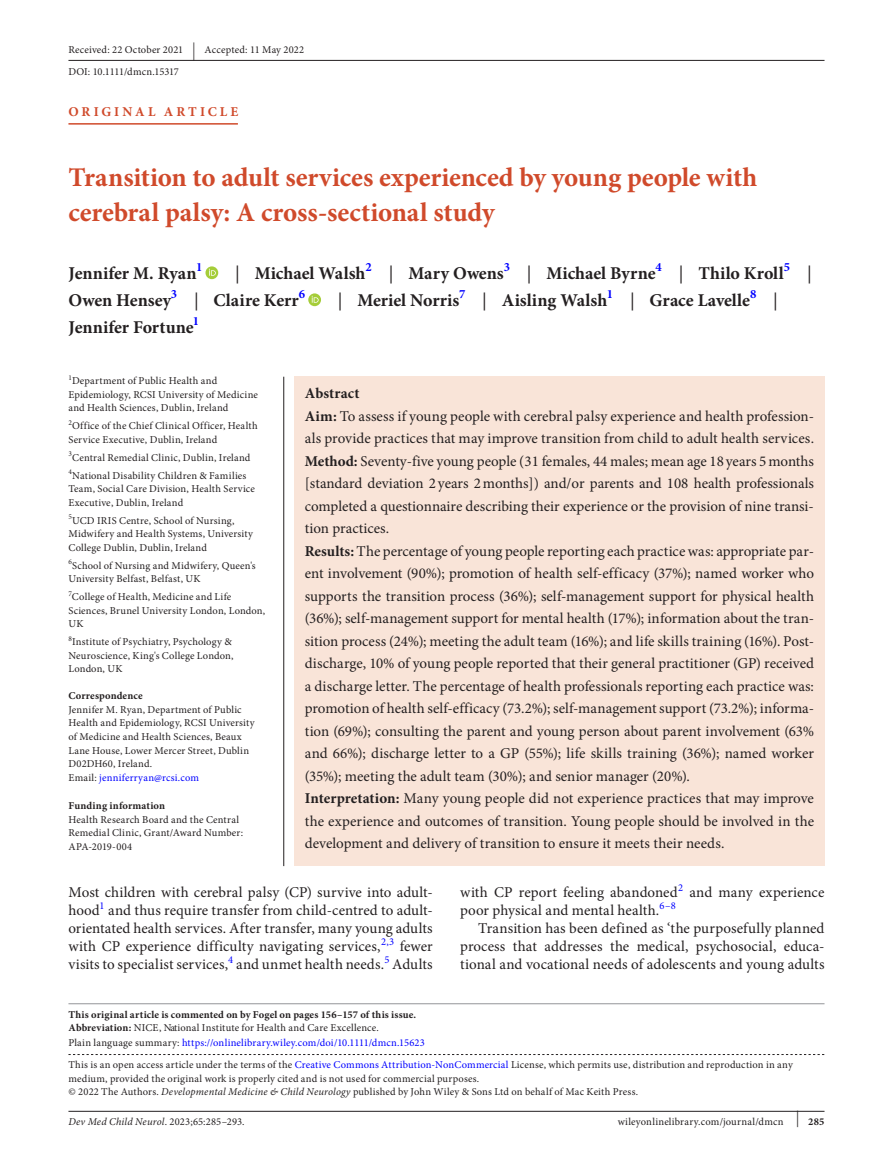
<style>
.page{position:relative;width:893px;height:1174px;background:#fff}
.page>*{position:absolute;margin:0;border:0;box-sizing:border-box;transform-origin:0 0}
.t1{font:700 27px/34.5px "Minion Pro";letter-spacing:-.005em;color:#d04a2b}
.t2{font:700 18px "Minion Pro";color:#231f20}
.t3{font:18px "Minion Pro";color:#231f20}
.t4{font:15px/22.5px "Minion Pro";color:#231f20}
.t5{font:700 13.5px "Minion Pro";letter-spacing:.225em;color:#d04a2b}
.t6{font:700 12.6px "Minion Pro";color:#00f}
.t7{font:10.5px/13.5px "Minion Pro";letter-spacing:.015em;color:#231f20}
.t8{font:700 10.5px/13.5px "Minion Pro";letter-spacing:.015em;color:#231f20}
.t9{font:10.5px "Minion Pro";letter-spacing:.02em;color:#00f}
.t10{font:italic 10.5px "Minion Pro";letter-spacing:.015em;color:#231f20}
.t11{font:7.35px "Minion Pro";color:#231f20}
.s1{font-size:18px}
.s2{font-weight:400}
.s3{color:#00f}
.s4{font-weight:700}
.s5{color:#231f20}
.s6{font-style:italic}
.s7{font-style:normal}
</style>
<div class="page">
<hr style="left:68px;top:1111px;width:756px;height:1px;background:#231f20">
<hr style="left:68px;top:123px;width:170px;height:2px;background:#d04a2b">
<svg style="left:205px;top:266px;width:13px;height:13px"></svg>
<svg style="left:209px;top:269px;width:7px;height:7px"></svg>
<svg style="left:308px;top:293px;width:13px;height:13px"></svg>
<svg style="left:312px;top:296px;width:7px;height:7px"></svg>
<hr style="left:68px;top:60px;width:756px;height:1px;background:#231f20">
<svg style="left:68px;top:1054px;width:756px;height:1px"></svg>
<hr style="left:68px;top:1003px;width:756px;height:1px;background:#939598">
<div style="left:294px;top:377px;width:530px;height:489px;background:#f9e4d8"></div>
<hr style="left:283px;top:377px;width:1px;height:489px;background:#231f20">
<p class="t7" style="left:68px;top:39px;width:237px;line-height:21.9px">Received: 22 October 2021 <span class="s1">|</span> Accepted: 11 May 2022<br>DOI: 10.1111/dmcn.15317</p>
<p class="t5" style="left:69px;top:102px;width:171px">ORIGINAL ARTICLE</p>
<h1 class="t1" style="left:68px;top:160px;width:690px">Transition to adult services experienced by young people with cerebral palsy: A cross-sectional study</h1>
<p class="t2" style="left:68px;top:261px;width:130px">Jennifer M. Ryan</p>
<p class="t6" style="left:196px;top:258px;width:8px">1</p>
<p class="t2" style="left:235px;top:261px;width:132px"><span class="s2">|</span> Michael Walsh</p>
<p class="t6" style="left:366px;top:258px;width:8px">2</p>
<p class="t2" style="left:389px;top:261px;width:116px"><span class="s2">|</span> Mary Owens</p>
<p class="t6" style="left:504px;top:258px;width:8px">3</p>
<p class="t2" style="left:527px;top:261px;width:130px"><span class="s2">|</span> Michael Byrne</p>
<p class="t6" style="left:656px;top:258px;width:8px">4</p>
<p class="t2" style="left:679px;top:261px;width:106px"><span class="s2">|</span> Thilo Kroll</p>
<p class="t6" style="left:784px;top:258px;width:8px">5</p>
<p class="t3" style="left:807px;top:261px;width:6px">|</p>
<p class="t2" style="left:68px;top:288px;width:104px">Owen Hensey</p>
<p class="t6" style="left:171px;top:285px;width:8px">3</p>
<p class="t2" style="left:194px;top:288px;width:106px"><span class="s2">|</span> Claire Kerr</p>
<p class="t6" style="left:299px;top:285px;width:8px">6</p>
<p class="t2" style="left:338px;top:288px;width:123px"><span class="s2">|</span> Meriel Norris</p>
<p class="t6" style="left:459px;top:285px;width:8px">7</p>
<p class="t2" style="left:482px;top:288px;width:127px"><span class="s2">|</span> Aisling Walsh</p>
<p class="t6" style="left:607px;top:285px;width:8px">1</p>
<p class="t2" style="left:630px;top:288px;width:121px"><span class="s2">|</span> Grace Lavelle</p>
<p class="t6" style="left:750px;top:285px;width:8px">8</p>
<p class="t3" style="left:773px;top:288px;width:6px">|</p>
<p class="t2" style="left:68px;top:315px;width:127px">Jennifer Fortune</p>
<p class="t6" style="left:193px;top:312px;width:8px">1</p>
<p class="t11" style="left:68px;top:372px;width:5px">1</p>
<p class="t7" style="left:68px;top:374px;width:191px;text-indent:4px">Department of Public Health and<br>Epidemiology, RCSI University of Medicine and Health Sciences, Dublin, Ireland</p>
<p class="t11" style="left:68px;top:417px;width:5px">2</p>
<p class="t7" style="left:68px;top:419px;width:191px;text-indent:4px">Office of the Chief Clinical Officer, Health<br>Service Executive, Dublin, Ireland</p>
<p class="t11" style="left:68px;top:449px;width:5px">3</p>
<p class="t7" style="left:72px;top:451px;width:180px">Central Remedial Clinic, Dublin, Ireland</p>
<p class="t11" style="left:68px;top:467px;width:5px">4</p>
<p class="t7" style="left:68px;top:469px;width:188px;text-indent:4px">National Disability Children &amp; Families<br>Team, Social Care Division, Health Service<br>Executive, Dublin, Ireland</p>
<p class="t11" style="left:68px;top:512px;width:5px">5</p>
<p class="t7" style="left:68px;top:514px;width:186px;text-indent:4px">UCD IRIS Centre, School of Nursing,<br>Midwifery and Health Systems, University<br>College Dublin, Dublin, Ireland</p>
<p class="t11" style="left:68px;top:557px;width:5px">6</p>
<p class="t7" style="left:68px;top:559px;width:189px;text-indent:4px">School of Nursing and Midwifery, Queen's<br>University Belfast, Belfast, UK</p>
<p class="t11" style="left:68px;top:588px;width:5px">7</p>
<p class="t7" style="left:68px;top:590px;width:198px;text-indent:3px">College of Health, Medicine and Life<br>Sciences, Brunel University London, London,<br>UK</p>
<p class="t11" style="left:68px;top:633px;width:5px">8</p>
<p class="t7" style="left:68px;top:635px;width:167px;text-indent:4px">Institute of Psychiatry, Psychology &amp;<br>Neuroscience, King's College London,<br>London, UK</p>
<p class="t8" style="left:68px;top:689px;width:76px">Correspondence</p>
<p class="t7" style="left:68px;top:703px;width:188px">Jennifer M. Ryan, Department of Public Health and Epidemiology, RCSI University of Medicine and Health Sciences, Beaux Lane House, Lower Mercer Street, Dublin D02DH60, Ireland.<br>Email: <span class="s3">jenniferryan@rcsi.com</span></p>
<p class="t8" style="left:68px;top:798px;width:98px">Funding information</p>
<p class="t7" style="left:68px;top:812px;width:176px">Health Research Board and the Central<br>Remedial Clinic, Grant/Award Number:<br>APA-2019-004</p>
<p class="t4" style="left:305px;top:382px;width:511px"><span class="s4">Abstract<br>Aim:</span> To assess if young people with cerebral palsy experience and health profession&shy;als provide practices that may improve transition from child to adult health services.<br><span class="s4">Method:</span> Seventy-five young people (31 females, 44 males; mean age 18 years 5months [standard deviation 2 years 2months]) and/or parents and 108 health professionals completed a questionnaire describing their experience or the provision of nine transi&shy;tion practices.<br><span class="s4">Results:</span> The percentage of young people reporting each practice was: appropriate par&shy;ent involvement (90%); promotion of health self-efficacy (37%); named worker who supports the transition process (36%); self-management support for physical health (36%); self-management support for mental health (17%); information about the tran&shy;sition process (24%); meeting the adult team (16%); and life skills training (16%). Post&shy;discharge, 10% of young people reported that their general practitioner (GP) received a discharge letter. The percentage of health professionals reporting each practice was: promotion of health self-efficacy (73.2%); self-management support (73.2%); informa&shy;tion (69%); consulting the parent and young person about parent involvement (63% and 66%); discharge letter to a GP (55%); life skills training (36%); named worker (35%); meeting the adult team (30%); and senior manager (20%).<br><span class="s4">Interpretation:</span> Many young people did not experience practices that may improve the experience and outcomes of transition. Young people should be involved in the development and delivery of transition to ensure it meets their needs.</p>
<p class="t4" style="left:68px;top:883px;width:366px;line-height:18px">Most children with cerebral palsy (CP) survive into adult&shy;hood</p>
<p class="t9" style="left:100px;top:898px;width:7px">1</p>
<p class="t4" style="left:68px;top:901px;width:366px;line-height:18px;text-align:justify;text-indent:40px">and thus require transfer from child-centred to adult&shy;orientated health services. After transfer, many young adults with CP experience difficulty navigating services,</p>
<p class="t9" style="left:381px;top:934px;width:15px">2,3</p>
<p class="t4" style="left:400px;top:935px;width:34px">fewer</p>
<p class="t4" style="left:68px;top:953px;width:161px">visits to specialist services,</p>
<p class="t9" style="left:228px;top:952px;width:7px">4</p>
<p class="t4" style="left:236px;top:953px;width:150px">and unmet health needs.</p>
<p class="t9" style="left:384px;top:952px;width:7px">5</p>
<p class="t4" style="left:392px;top:953px;width:42px">Adults</p>
<p class="t8" style="left:68px;top:1007px;width:349px">This original article is commented on by Fogel on pages 156–157 of this issue.<br>Abbreviation: <span class="s2">NICE, National Institute for Health and Care Excellence.</span></p>
<p class="t9" style="left:68px;top:1035px;width:358px"><span class="s5">Plain language summary:</span> https://onlinelibrary.wiley.com/doi/10.1111/dmcn.15623</p>
<p class="t4" style="left:460px;top:881px;width:219px">with CP report feeling abandoned</p>
<p class="t9" style="left:678px;top:880px;width:7px">2</p>
<p class="t4" style="left:689px;top:881px;width:137px">and many experience</p>
<p class="t4" style="left:460px;top:899px;width:201px">poor physical and mental health.</p>
<p class="t9" style="left:659px;top:898px;width:18px">6–8</p>
<p class="t4" style="left:460px;top:919px;width:366px;line-height:18px;text-align:justify;text-indent:18px">Transition has been defined as ‘the purposefully planned process that addresses the medical, psychosocial, educa&shy;tional and vocational needs of adolescents and young adults</p>
<p class="t7" style="left:68px;top:1058px;width:726px">This is an open access article under the terms of the <span class="s3">Creative Commons Attribution-NonCommercial</span> License, which permits use, distribution and reproduction in any medium, provided the original work is properly cited and is not used for commercial purposes.<br>© 2022 The Authors. <span class="s6">Developmental Medicine &amp; Child Neurology</span> published by John Wiley &amp; Sons Ltd on behalf of Mac Keith Press.</p>
<p class="t10" style="left:68px;top:1114px;width:178px">Dev Med Child Neurol<span class="s7">. 2023;65:285–293.</span></p>
<p class="t7" style="left:618px;top:1115px;width:208px">wileyonlinelibrary.com/journal/dmcn <sup>|</sup> <span class="s4">285</span></p>
</div>
